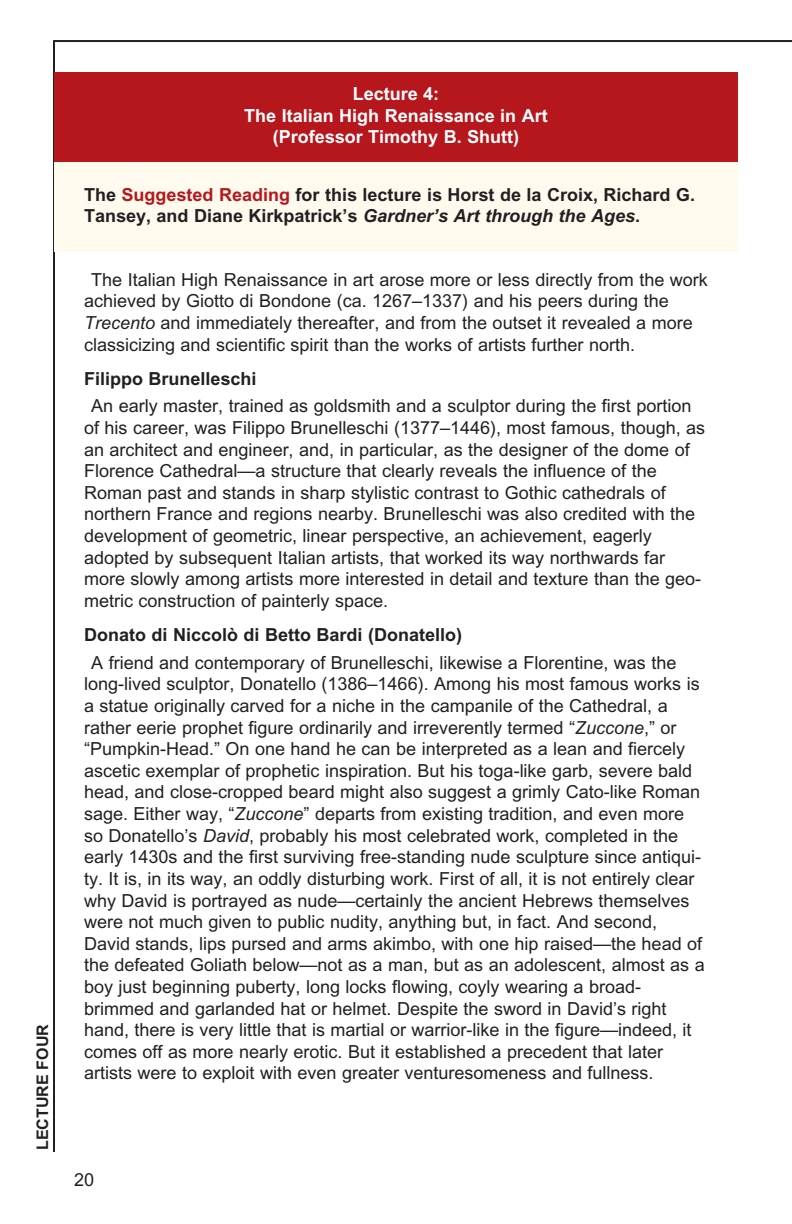
<style>
.page{position:relative;width:792px;height:1224px;background:#fff}
.page>*{position:absolute;margin:0;border:0;box-sizing:border-box;transform-origin:0 0}
.t1{font:18px/21.6px "RB Arial";color:#231f20}
.t2{font:18px/21.6px "RB Arial Bold";color:#231f20}
.t3{font:18px/21.6px "RB Arial Bold";color:#fff;text-align:center}
.t4{font:16px "RB Arial Bold";color:#231f20}
.s1{color:#b5171d}
.s2{font-family:"RB Arial Bold Italic"}
.s3{font-family:"RB Arial Italic"}
</style>
<div class="page">
<hr style="left:53px;top:40px;width:2px;height:1112px;background:#231f20">
<hr style="left:54px;top:40px;width:738px;height:2px;background:#231f20">
<div style="left:54px;top:162px;width:684px;height:90px;background:#fefaee"></div>
<div style="left:54px;top:72px;width:684px;height:90px;background:#b5171d"></div>
<p class="t4" style="left:37px;top:1150px;width:127px;rotate:-90deg">LECTURE FOUR</p>
<p class="t3" style="left:244px;top:85px;width:305px">Lecture 4:<br>The Italian High Renaissance in Art (Professor Timothy B. Shutt)</p>
<p class="t2" style="left:84px;top:185px;width:612px">The <span class="s1">Suggested Reading</span> for this lecture is Horst de la Croix, Richard G.<br>Tansey, and Diane Kirkpatrick’s <span class="s2">Gardner’s Art through the Ages</span>.</p>
<p class="t1" style="left:84px;top:270px;width:625px;text-indent:7px">The Italian High Renaissance in art arose more or less directly from the work achieved by Giotto di Bondone (ca. 1267–1337) and his peers during the <span class="s3">Trecento</span> and immediately thereafter, and from the outset it revealed a more classicizing and scientific spirit than the works of artists further north.</p>
<p class="t2" style="left:84px;top:370px;width:174px">Filippo Brunelleschi</p>
<p class="t1" style="left:84px;top:397px;width:623px;text-indent:7px">An early master, trained as goldsmith and a sculptor during the first portion of his career, was Filippo Brunelleschi (1377–1446), most famous, though, as an architect and engineer, and, in particular, as the designer of the dome of Florence Cathedral—a structure that clearly reveals the influence of the Roman past and stands in sharp stylistic contrast to Gothic cathedrals of northern France and regions nearby. Brunelleschi was also credited with the development of geometric, linear perspective, an achievement, eagerly adopted by subsequent Italian artists, that worked its way northwards far more slowly among artists more interested in detail and texture than the geo&shy;metric construction of painterly space.</p>
<p class="t2" style="left:84px;top:626px;width:379px">Donato di Niccolò di Betto Bardi (Donatello)</p>
<p class="t1" style="left:84px;top:653px;width:622px;text-indent:7px">A friend and contemporary of Brunelleschi, likewise a Florentine, was the long-lived sculptor, Donatello (1386–1466). Among his most famous works is a statue originally carved for a niche in the campanile of the Cathedral, a rather eerie prophet figure ordinarily and irreverently termed “<span class="s3">Zuccone</span>,” or “Pumpkin-Head.” On one hand he can be interpreted as a lean and fiercely ascetic exemplar of prophetic inspiration. But his toga-like garb, severe bald head, and close-cropped beard might also suggest a grimly Cato-like Roman sage. Either way, “<span class="s3">Zuccone</span>” departs from existing tradition, and even more so Donatello’s <span class="s3">David</span>, probably his most celebrated work, completed in the early 1430s and the first surviving free-standing nude sculpture since antiqui&shy;ty. It is, in its way, an oddly disturbing work. First of all, it is not entirely clear why David is portrayed as nude—certainly the ancient Hebrews themselves were not much given to public nudity, anything but, in fact. And second, David stands, lips pursed and arms akimbo, with one hip raised—the head of the defeated Goliath below—not as a man, but as an adolescent, almost as a boy just beginning puberty, long locks flowing, coyly wearing a broad&shy;brimmed and garlanded hat or helmet. Despite the sword in David’s right hand, there is very little that is martial or warrior-like in the figure—indeed, it comes off as more nearly erotic. But it established a precedent that later artists were to exploit with even greater venturesomeness and fullness.</p>
<p class="t1" style="left:74px;top:1170px;width:22px">20</p>
</div>
